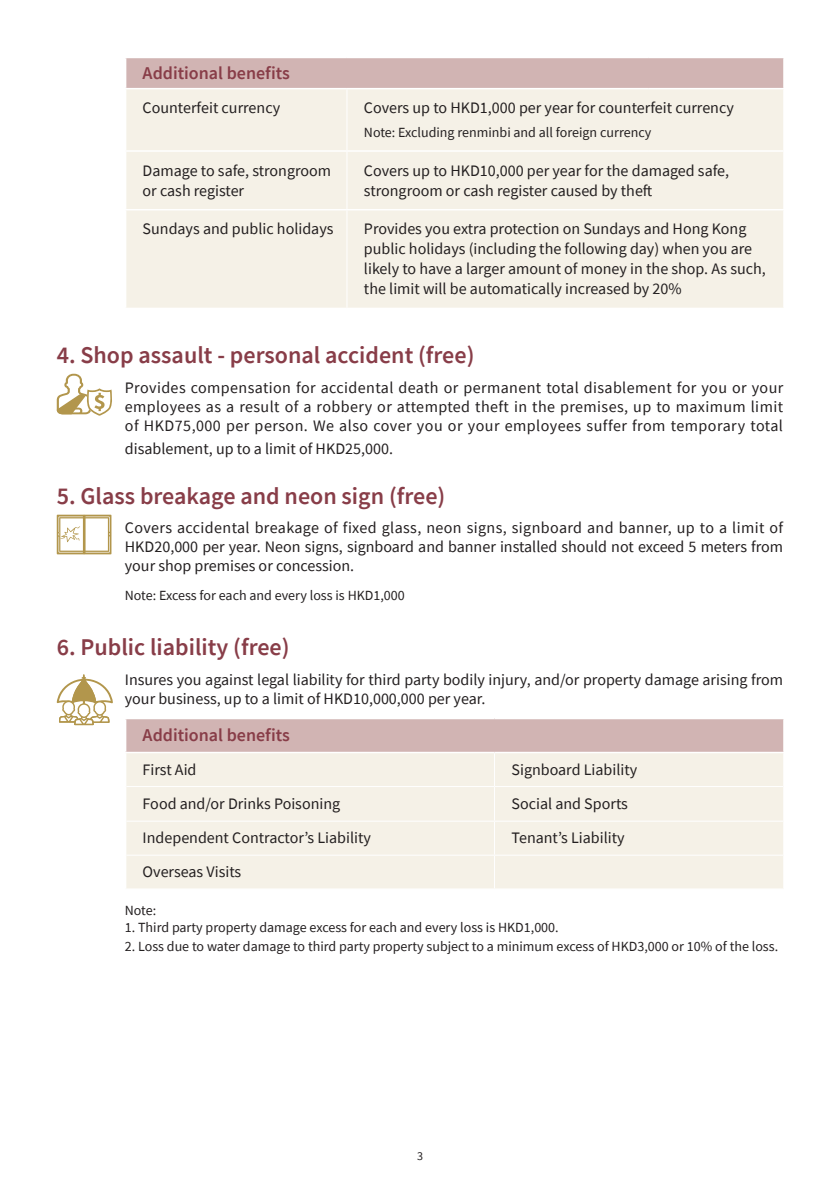
<style>
.page{position:relative;width:840px;height:1191px;background:#fff}
.page>*{position:absolute;margin:0;border:0;box-sizing:border-box;transform-origin:0 0}
.t1{font:600 24px "Source Sans Pro";color:#883d48}
.t2{font:600 18px "Source Sans Pro";color:#883d48}
.t3{font:16px/20px "Source Sans Pro";color:#231f20}
.t4{font:14px "Source Sans Pro";color:#231f20}
.t5{font:12px "Source Sans Pro";color:#231f20}
</style>
<div class="page">
<div style="left:125px;top:57px;width:658px;height:32px;background:#d1b4b3"></div>
<div style="left:126px;top:89px;width:656px;height:219px;background:#f5f1e7"></div>
<hr style="left:125px;top:150px;width:222px;height:2px;background:#fff">
<hr style="left:347px;top:150px;width:301px;height:2px;background:#fff">
<hr style="left:648px;top:150px;width:136px;height:2px;background:#fff">
<hr style="left:125px;top:209px;width:222px;height:1px;background:#fff">
<hr style="left:347px;top:209px;width:301px;height:1px;background:#fff">
<hr style="left:648px;top:209px;width:136px;height:1px;background:#fff">
<hr style="left:346px;top:89px;width:1px;height:61px;background:#fff">
<hr style="left:346px;top:152px;width:1px;height:57px;background:#fff">
<hr style="left:346px;top:210px;width:1px;height:98px;background:#fff">
<hr style="left:125px;top:57px;width:222px;height:1px;background:#fff">
<hr style="left:125px;top:58px;width:1px;height:30px;background:#fff">
<hr style="left:347px;top:57px;width:301px;height:1px;background:#fff">
<hr style="left:648px;top:57px;width:136px;height:1px;background:#fff">
<hr style="left:782px;top:58px;width:2px;height:30px;background:#fff">
<hr style="left:125px;top:88px;width:222px;height:1px;background:#fff">
<hr style="left:347px;top:88px;width:301px;height:1px;background:#fff">
<hr style="left:648px;top:88px;width:136px;height:1px;background:#fff">
<div style="left:125px;top:718px;width:658px;height:34px;background:#d1b4b3"></div>
<div style="left:126px;top:753px;width:656px;height:135px;background:#f5f1e7"></div>
<hr style="left:493px;top:753px;width:1px;height:33px;background:#fff">
<hr style="left:126px;top:786px;width:368px;height:1px;background:#fff">
<hr style="left:494px;top:786px;width:288px;height:1px;background:#fff">
<hr style="left:493px;top:787px;width:1px;height:33px;background:#fff">
<hr style="left:126px;top:820px;width:368px;height:1px;background:#fff">
<hr style="left:494px;top:820px;width:288px;height:1px;background:#fff">
<hr style="left:493px;top:821px;width:1px;height:33px;background:#fff">
<hr style="left:126px;top:854px;width:368px;height:1px;background:#fff">
<hr style="left:494px;top:854px;width:288px;height:1px;background:#fff">
<hr style="left:493px;top:855px;width:1px;height:33px;background:#fff">
<hr style="left:125px;top:717px;width:369px;height:2px;background:#fff">
<hr style="left:125px;top:719px;width:1px;height:33px;background:#fff">
<hr style="left:494px;top:717px;width:290px;height:2px;background:#fff">
<hr style="left:782px;top:719px;width:2px;height:33px;background:#fff">
<svg style="left:56px;top:514px;width:56px;height:41px"></svg>
<svg style="left:57px;top:374px;width:55px;height:42px"></svg>
<svg style="left:57px;top:674px;width:56px;height:51px"></svg>
<p class="t2" style="left:142px;top:61px;width:149px">Additional benefits</p>
<p class="t3" style="left:142px;top:98px;width:139px">Counterfeit currency</p>
<p class="t3" style="left:364px;top:98px;width:371px">Covers up to HKD1,000 per year for counterfeit currency</p>
<p class="t4" style="left:364px;top:124px;width:289px">Note: Excluding renminbi and all foreign currency</p>
<p class="t3" style="left:142px;top:160px;width:190px">Damage to safe, strongroom or cash register</p>
<p class="t3" style="left:364px;top:160px;width:366px">Covers up to HKD10,000 per year for the damaged safe, strongroom or cash register caused by theft</p>
<p class="t3" style="left:142px;top:219px;width:192px">Sundays and public holidays</p>
<p class="t3" style="left:364px;top:219px;width:403px">Provides you extra protection on Sundays and Hong Kong public holidays (including the following day) when you are likely to have a larger amount of money in the shop. As such, the limit will be automatically increased by 20%</p>
<p class="t1" style="left:57px;top:339px;width:419px">4. Shop assault - personal accident (free)</p>
<p class="t3" style="left:125px;top:377px;width:659px;line-height:19px;text-align:justify">Provides compensation for accidental death or permanent total disablement for you or your employees as a result of a robbery or attempted theft in the premises, up to maximum limit of HKD75,000 per person. We also cover you or your employees suffer from temporary total</p>
<p class="t3" style="left:125px;top:438px;width:269px">disablement, up to a limit of HKD25,000.</p>
<p class="t1" style="left:57px;top:480px;width:390px">5. Glass breakage and neon sign (free)</p>
<p class="t3" style="left:125px;top:518px;width:659px;line-height:19px;text-align:justify">Covers accidental breakage of fixed glass, neon signs, signboard and banner, up to a limit of HKD20,000 per year. Neon signs, signboard and banner installed should not exceed 5 meters from your shop premises or concession.</p>
<p class="t4" style="left:125px;top:586px;width:281px">Note: Excess for each and every loss is HKD1,000</p>
<p class="t1" style="left:57px;top:631px;width:234px">6. Public liability (free)</p>
<p class="t3" style="left:125px;top:670px;width:659px;line-height:19px">Insures you against legal liability for third party bodily injury, and/or property damage arising from your business, up to a limit of HKD10,000,000 per year.</p>
<p class="t2" style="left:142px;top:723px;width:149px">Additional benefits</p>
<p class="t3" style="left:142px;top:759px;width:55px">First Aid</p>
<p class="t3" style="left:511px;top:759px;width:127px">Signboard Liability</p>
<p class="t3" style="left:142px;top:793px;width:199px">Food and/or Drinks Poisoning</p>
<p class="t3" style="left:511px;top:793px;width:118px">Social and Sports</p>
<p class="t3" style="left:142px;top:828px;width:230px">Independent Contractor’s Liability</p>
<p class="t3" style="left:511px;top:828px;width:114px">Tenant’s Liability</p>
<p class="t3" style="left:142px;top:862px;width:100px">Overseas Visits</p>
<p class="t4" style="left:125px;top:901px;width:33px">Note:</p>
<p class="t4" style="left:125px;top:918px;width:435px">1. Third party property damage excess for each and every loss is HKD1,000.</p>
<p class="t4" style="left:125px;top:937px;width:654px">2. Loss due to water damage to third party property subject to a minimum excess of HKD3,000 or 10% of the loss.</p>
<p class="t5" style="left:417px;top:1148px;width:7px">3</p>
</div>
